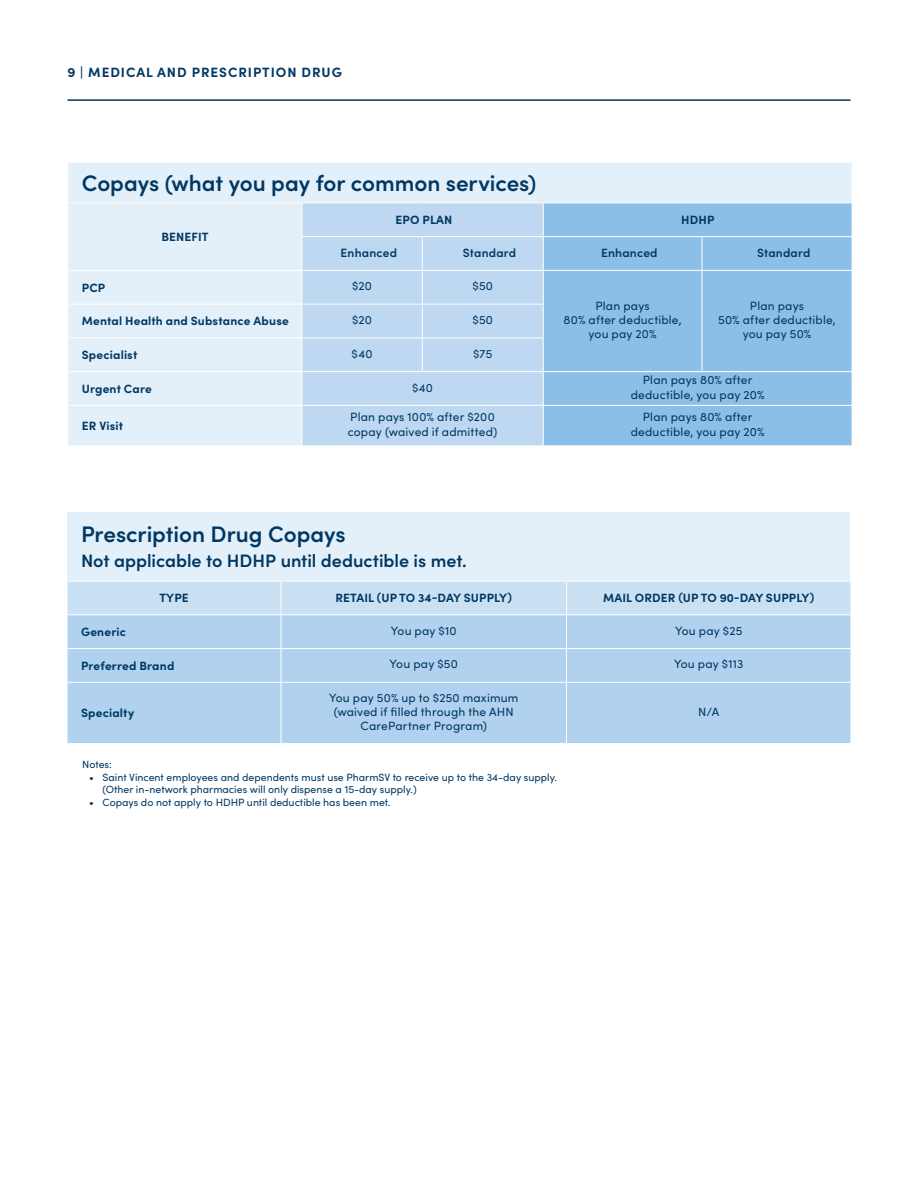
<style>
.page{position:relative;width:918px;height:1188px;background:#fff}
.page>*{position:absolute;margin:0;border:0;box-sizing:border-box;transform-origin:0 0}
.Table_Title{font:600 22.5px "Sofia Pro";color:#003863}
.Table_Title-2{font:600 18px "Sofia Pro";color:#003863}
.t1{font:700 13.5px "Sofia Pro";letter-spacing:.07em;color:#003863}
.Table_Body{font:12px/14.4px "Sofia Pro";letter-spacing:.015em;color:#003863;text-align:center}
.Table_Header_Left_Lo{font:700 12px "Sofia Pro";letter-spacing:.015em;color:#003863}
.Table_Header{font:700 12px "Sofia Pro";letter-spacing:.01em;color:#003863}
.Table_Body_Bold{font:600 12px "Sofia Pro";letter-spacing:.015em;color:#003863}
.Table_Note{font:10.5px/12.6px "Sofia Pro";color:#003863}
</style>
<div class="page">
<hr style="left:68px;top:99px;width:782px;height:2px;background:#003863">
<div style="left:69px;top:163px;width:783px;height:282px;background:#e3eff9"></div>
<div style="left:303px;top:203px;width:240px;height:243px;background:#bdd8f0"></div>
<div style="left:544px;top:203px;width:308px;height:243px;background:#8cbfe7"></div>
<hr style="left:68px;top:202px;width:234px;height:1px;background:#fff">
<hr style="left:302px;top:202px;width:120px;height:1px;background:#fff">
<hr style="left:302px;top:203px;width:1px;height:33px;background:#fff">
<hr style="left:422px;top:202px;width:121px;height:1px;background:#fff">
<hr style="left:543px;top:202px;width:159px;height:1px;background:#fff">
<hr style="left:543px;top:203px;width:1px;height:33px;background:#fff">
<hr style="left:702px;top:202px;width:150px;height:1px;background:#fff">
<hr style="left:302px;top:236px;width:120px;height:1px;background:#fff">
<hr style="left:302px;top:237px;width:1px;height:33px;background:#fff">
<hr style="left:422px;top:236px;width:121px;height:1px;background:#fff">
<hr style="left:422px;top:237px;width:1px;height:33px;background:#fff">
<hr style="left:543px;top:236px;width:159px;height:1px;background:#fff">
<hr style="left:543px;top:237px;width:1px;height:33px;background:#fff">
<hr style="left:702px;top:236px;width:150px;height:1px;background:#fff">
<hr style="left:702px;top:237px;width:1px;height:33px;background:#fff">
<hr style="left:68px;top:270px;width:234px;height:1px;background:#fff">
<hr style="left:302px;top:270px;width:120px;height:1px;background:#fff">
<hr style="left:302px;top:271px;width:1px;height:33px;background:#fff">
<hr style="left:422px;top:270px;width:121px;height:1px;background:#fff">
<hr style="left:422px;top:271px;width:1px;height:33px;background:#fff">
<hr style="left:543px;top:270px;width:159px;height:1px;background:#fff">
<hr style="left:543px;top:271px;width:1px;height:33px;background:#fff">
<hr style="left:702px;top:270px;width:150px;height:1px;background:#fff">
<hr style="left:702px;top:271px;width:1px;height:33px;background:#fff">
<hr style="left:702px;top:304px;width:1px;height:34px;background:#fff">
<hr style="left:702px;top:338px;width:1px;height:33px;background:#fff">
<hr style="left:68px;top:304px;width:234px;height:1px;background:#fff">
<hr style="left:302px;top:304px;width:120px;height:1px;background:#fff">
<hr style="left:302px;top:304px;width:1px;height:34px;background:#fff">
<hr style="left:422px;top:304px;width:122px;height:1px;background:#fff">
<hr style="left:422px;top:304px;width:1px;height:34px;background:#fff">
<hr style="left:543px;top:304px;width:1px;height:34px;background:#fff">
<hr style="left:68px;top:338px;width:234px;height:1px;background:#fff">
<hr style="left:302px;top:338px;width:120px;height:1px;background:#fff">
<hr style="left:302px;top:338px;width:1px;height:33px;background:#fff">
<hr style="left:422px;top:338px;width:122px;height:1px;background:#fff">
<hr style="left:422px;top:338px;width:1px;height:33px;background:#fff">
<hr style="left:543px;top:338px;width:1px;height:33px;background:#fff">
<hr style="left:68px;top:371px;width:234px;height:1px;background:#fff">
<hr style="left:302px;top:371px;width:120px;height:1px;background:#fff">
<hr style="left:302px;top:372px;width:1px;height:33px;background:#fff">
<hr style="left:422px;top:371px;width:121px;height:1px;background:#fff">
<hr style="left:543px;top:371px;width:159px;height:1px;background:#fff">
<hr style="left:543px;top:372px;width:1px;height:33px;background:#fff">
<hr style="left:702px;top:371px;width:150px;height:1px;background:#fff">
<hr style="left:68px;top:405px;width:234px;height:1px;background:#fff">
<hr style="left:302px;top:405px;width:120px;height:1px;background:#fff">
<hr style="left:302px;top:406px;width:1px;height:40px;background:#fff">
<hr style="left:422px;top:405px;width:121px;height:1px;background:#fff">
<hr style="left:543px;top:405px;width:159px;height:1px;background:#fff">
<hr style="left:543px;top:406px;width:1px;height:40px;background:#fff">
<hr style="left:702px;top:405px;width:150px;height:1px;background:#fff">
<div style="left:68px;top:512px;width:782px;height:69px;background:#e3eff9"></div>
<div style="left:68px;top:582px;width:782px;height:32px;background:#cae0f3"></div>
<div style="left:68px;top:615px;width:782px;height:128px;background:#b1d2ee"></div>
<hr style="left:281px;top:581px;width:1px;height:33px;background:#fff">
<hr style="left:566px;top:581px;width:1px;height:33px;background:#fff">
<hr style="left:281px;top:615px;width:1px;height:33px;background:#fff">
<hr style="left:566px;top:615px;width:1px;height:33px;background:#fff">
<hr style="left:68px;top:648px;width:213px;height:1px;background:#fff">
<hr style="left:281px;top:648px;width:286px;height:1px;background:#fff">
<hr style="left:281px;top:649px;width:1px;height:33px;background:#fff">
<hr style="left:567px;top:648px;width:283px;height:1px;background:#fff">
<hr style="left:566px;top:649px;width:1px;height:33px;background:#fff">
<hr style="left:68px;top:682px;width:213px;height:1px;background:#fff">
<hr style="left:281px;top:682px;width:286px;height:1px;background:#fff">
<hr style="left:281px;top:683px;width:1px;height:60px;background:#fff">
<hr style="left:567px;top:682px;width:283px;height:1px;background:#fff">
<hr style="left:566px;top:683px;width:1px;height:60px;background:#fff">
<p class="t1" style="left:68px;top:62px;width:276px">9 | medical and Prescription Drug</p>
<p class="Table_Title" style="left:82px;top:166px;width:456px">Copays (what you pay for common services)</p>
<p class="Table_Header" style="left:161px;top:227px;width:16px">BENE</p>
<p class="Table_Header" style="left:192px;top:227px;width:13px">FIT</p>
<p class="Table_Header" style="left:396px;top:211px;width:50px">EPO PLAN</p>
<p class="Table_Header" style="left:681px;top:211px;width:35px">HDHP</p>
<p class="Table_Body_Bold" style="left:341px;top:243px;width:58px">Enhanced</p>
<p class="Table_Body_Bold" style="left:463px;top:243px;width:55px">Standard</p>
<p class="Table_Body_Bold" style="left:601px;top:243px;width:58px">Enhanced</p>
<p class="Table_Body_Bold" style="left:757px;top:243px;width:55px">Standard</p>
<p class="Table_Header_Left_Lo" style="left:82px;top:278px;width:25px">PCP</p>
<p class="Table_Body" style="left:352px;top:278px;width:21px">$20</p>
<p class="Table_Body" style="left:472px;top:278px;width:22px">$50</p>
<p class="Table_Body" style="left:564px;top:298px;width:120px">Plan pays<br>80% after deductible, you pay 20%</p>
<p class="Table_Body" style="left:718px;top:298px;width:119px">Plan pays<br>50% after deductible, you pay 50%</p>
<p class="Table_Header_Left_Lo" style="left:82px;top:312px;width:209px">Mental Health and Substance Abuse</p>
<p class="Table_Body" style="left:352px;top:312px;width:21px">$20</p>
<p class="Table_Body" style="left:472px;top:312px;width:22px">$50</p>
<p class="Table_Header_Left_Lo" style="left:82px;top:346px;width:57px">Specialist</p>
<p class="Table_Body" style="left:352px;top:346px;width:22px">$40</p>
<p class="Table_Body" style="left:473px;top:346px;width:21px">$75</p>
<p class="Table_Header_Left_Lo" style="left:82px;top:379px;width:72px">Urgent Care</p>
<p class="Table_Body" style="left:412px;top:380px;width:22px">$40</p>
<p class="Table_Body" style="left:631px;top:372px;width:135px">Plan pays 80% after deductible, you pay 20%</p>
<p class="Table_Header_Left_Lo" style="left:82px;top:416px;width:43px">ER Visit</p>
<p class="Table_Body" style="left:348px;top:409px;width:151px;text-align:left">Plan pays 100% after $200 copay (waived if admitted)</p>
<p class="Table_Body" style="left:631px;top:409px;width:135px">Plan pays 80% after deductible, you pay 20%</p>
<p class="Table_Title" style="left:81px;top:517px;width:266px">Prescription Drug Copays</p>
<p class="Table_Title-2" style="left:81px;top:547px;width:387px">Not applicable to HDHP until deductible is met.</p>
<p class="Table_Header" style="left:159px;top:589px;width:29px">TYPE</p>
<p class="Table_Header" style="left:336px;top:589px;width:8px">RETAI</p>
<p class="Table_Header" style="left:368px;top:589px;width:145px">L (UP TO 34-DAY SU PPLY)</p>
<p class="Table_Header" style="left:603px;top:589px;width:9px">MAI</p>
<p class="Table_Header" style="left:626px;top:589px;width:27px">L ORDER</p>
<p class="Table_Header" style="left:678px;top:589px;width:137px">(UP TO 90-DAY SU PPLY)</p>
<p class="Table_Header_Left_Lo" style="left:81px;top:623px;width:47px">Generic</p>
<p class="Table_Body" style="left:391px;top:623px;width:67px">You pay $10</p>
<p class="Table_Body" style="left:675px;top:623px;width:69px">You pay $25</p>
<p class="Table_Header_Left_Lo" style="left:81px;top:656px;width:95px">Preferred Brand</p>
<p class="Table_Body" style="left:390px;top:656px;width:70px">You pay $50</p>
<p class="Table_Body" style="left:674px;top:656px;width:71px">You pay $113</p>
<p class="Table_Header_Left_Lo" style="left:81px;top:704px;width:55px">Specialty</p>
<p class="Table_Body" style="left:329px;top:689px;width:191px">You pay 50% up to $250 maximum (waived if filled through the AHN<br>CarePartner Program)</p>
<p class="Table_Body" style="left:698px;top:704px;width:22px">N/A</p>
<p class="Table_Note" style="left:82px;top:757px;width:31px">Notes:</p>
<p class="Table_Note" style="left:103px;top:770px;width:456px;text-indent:-13px">• Saint Vincent employees and dependents must use PharmSV to receive up to the 34-day supply. (Other in-network pharmacies will only dispense a 15-day supply.)</p>
<p class="Table_Note" style="left:89px;top:795px;width:303px">• Copays do not apply to HDHP until deductible has been met.</p>
</div>
